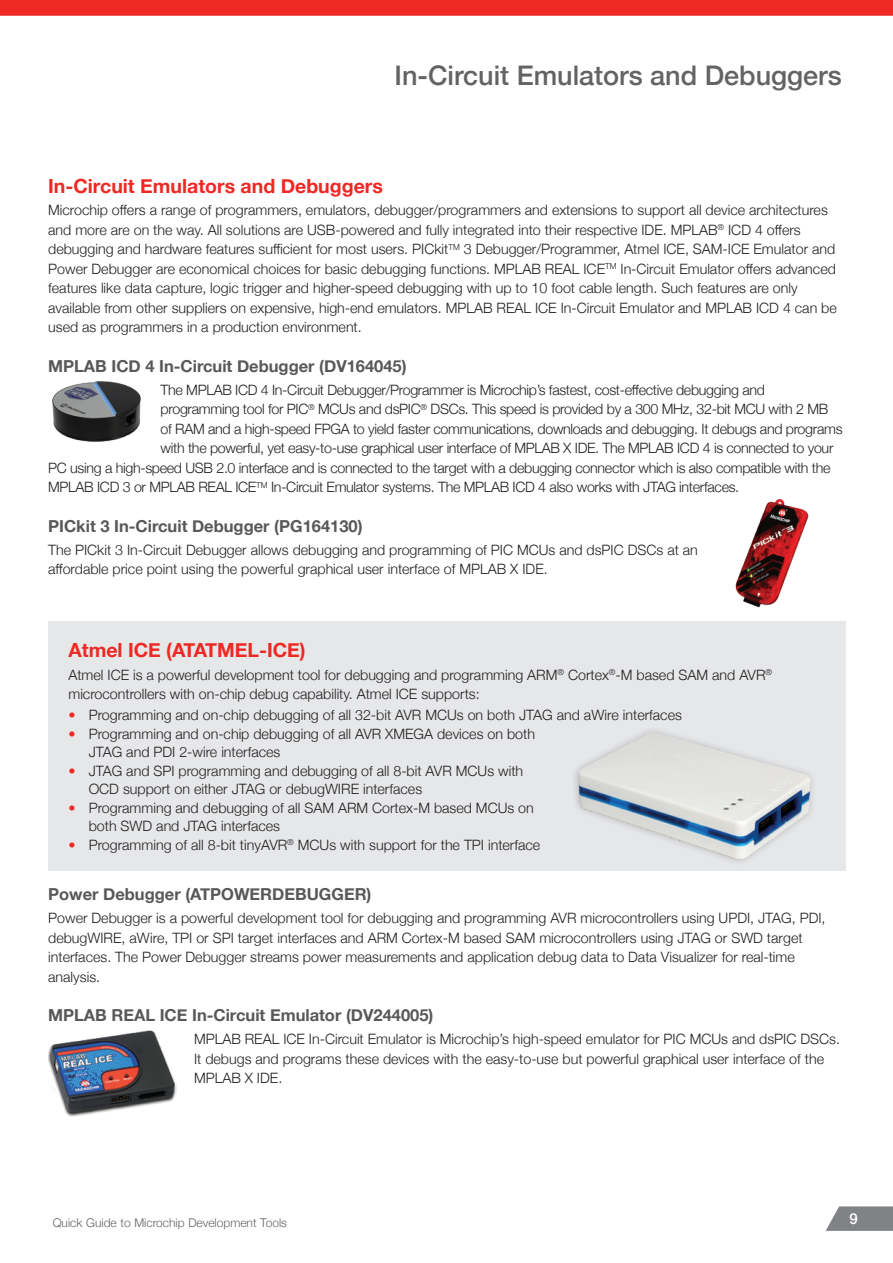
<style>
.page{position:relative;width:893px;height:1263px;background:#fff}
.page>*{position:absolute;margin:0;border:0;box-sizing:border-box;transform-origin:0 0}
.t1{font:500 27px "Helvetica Neue";color:#636366}
.t2{font:700 19.5px "Helvetica Neue";color:#ee2823}
.t3{font:700 16.5px "Helvetica Neue";color:#57585a}
.t4{font:500 15px "Helvetica Neue";color:#fff}
.t5{font:300 14.25px/19.5px "Helvetica Neue";color:#231f20}
.t6{font:300 14.25px "Helvetica Neue";letter-spacing:-.02em;color:#231f20}
.t7{font:300 12px "Helvetica Neue";color:#636366}
.s1{color:#ee2823}
</style>
<div class="page">
<div style="left:0;top:0;width:893px;height:16px;background:#ee2823"></div>
<svg style="left:826px;top:1206px;width:67px;height:25px;background:#8e9093"></svg>
<img style="left:52px;top:381px;width:89px;height:61px">
<img style="left:735px;top:498px;width:74px;height:110px">
<div style="left:48px;top:621px;width:797px;height:249px;background:#e6e7e9"></div>
<img style="left:575px;top:730px;width:237px;height:132px">
<img style="left:48px;top:1030px;width:129px;height:86px">
<h1 class="t1" style="left:395px;top:54px;width:449px">In-Circuit Emulators and Debuggers</h1>
<h2 class="t2" style="left:48px;top:170px;width:336px">In-Circuit Emulators and Debuggers</h2>
<p class="t5" style="left:48px;top:199px;width:790px">Microchip offers a range of programmers, emulators, debugger/programmers and extensions to support all device architectures and more are on the way. All solutions are USB-powered and fully integrated into their respective IDE. MPLAB<sup>®</sup> ICD 4 offers debugging and hardware features sufficient for most users. PICkit<sup>TM</sup> 3 Debugger/Programmer, Atmel ICE, SAM-ICE Emulator and Power Debugger are economical choices for basic debugging functions. MPLAB REAL ICE<sup>TM</sup> In-Circuit Emulator offers advanced features like data capture, logic trigger and higher-speed debugging with up to 10 foot cable length. Such features are only available from other suppliers on expensive, high-end emulators. MPLAB REAL ICE In-Circuit Emulator and MPLAB ICD 4 can be used as programmers in a production environment.</p>
<p class="t3" style="left:48px;top:353px;width:360px">MPLAB ICD 4 In-Circuit Debugger (DV164045)</p>
<p class="t6" style="left:161px;top:378px;width:606px">The MPLAB ICD 4 In-Circuit Debugger/Programmer is Microchip’s fastest, cost-effective debugging and</p>
<p class="t6" style="left:161px;top:398px;width:669px">programming tool for PIC<sup>®</sup> MCUs and dsPIC<sup>®</sup> DSCs. This speed is provided by a 300 MHz, 32-bit MCU with 2 MB</p>
<p class="t6" style="left:161px;top:417px;width:683px">of RAM and a high-speed FPGA to yield faster communications, downloads and debugging. It debugs and programs</p>
<p class="t6" style="left:161px;top:437px;width:674px">with the powerful, yet easy-to-use graphical user interface of MPLAB X IDE. The MPLAB ICD 4 is connected to your</p>
<p class="t6" style="left:48px;top:456px;width:784px">PC using a high-speed USB 2.0 interface and is connected to the target with a debugging connector which is also compatible with the</p>
<p class="t6" style="left:48px;top:476px;width:692px">MPLAB ICD 3 or MPLAB REAL ICE<sup>TM</sup> In-Circuit Emulator systems. The MPLAB ICD 4 also works with JTAG interfaces.</p>
<p class="t3" style="left:48px;top:513px;width:316px">PICkit 3 In-Circuit Debugger (PG164130)</p>
<p class="t5" style="left:48px;top:539px;width:651px">The PICkit 3 In-Circuit Debugger allows debugging and programming of PIC MCUs and dsPIC DSCs at an affordable price point using the powerful graphical user interface of MPLAB X IDE.</p>
<h2 class="t2" style="left:68px;top:635px;width:239px">Atmel ICE (ATATMEL-ICE)</h2>
<p class="t5" style="left:68px;top:664px;width:705px">Atmel ICE is a powerful development tool for debugging and programming ARM<sup>®</sup> Cortex<sup>®</sup>-M based SAM and AVR<sup>® </sup>microcontrollers with on-chip debug capability. Atmel ICE supports:</p>
<p class="t5" style="left:68px;top:704px;width:615px"><span class="s1">•</span> Programming and on-chip debugging of all 32-bit AVR MCUs on both JTAG and aWire interfaces</p>
<p class="t5" style="left:89px;top:723px;width:448px;line-height:18px;text-indent:-20px"><span class="s1">•</span> Programming and on-chip debugging of all AVR XMEGA devices on both<br>JTAG and PDI 2-wire interfaces</p>
<p class="t5" style="left:89px;top:761px;width:436px;line-height:18px;text-indent:-20px"><span class="s1">•</span> JTAG and SPI programming and debugging of all 8-bit AVR MCUs with<br>OCD support on either JTAG or debugWIRE interfaces</p>
<p class="t5" style="left:89px;top:798px;width:447px;line-height:18px;text-indent:-20px"><span class="s1">•</span> Programming and debugging of all SAM ARM Cortex-M based MCUs on both SWD and JTAG interfaces</p>
<p class="t5" style="left:68px;top:834px;width:473px"><span class="s1">•</span> Programming of all 8-bit tinyAVR<sup>®</sup> MCUs with support for the TPI interface</p>
<p class="t3" style="left:48px;top:882px;width:325px">Power Debugger (ATPOWERDEBUGGER)</p>
<p class="t5" style="left:48px;top:907px;width:779px">Power Debugger is a powerful development tool for debugging and programming AVR microcontrollers using UPDI, JTAG, PDI, debugWIRE, aWire, TPI or SPI target interfaces and ARM Cortex-M based SAM microcontrollers using JTAG or SWD target interfaces. The Power Debugger streams power measurements and application debug data to Data Visualizer for real-time analysis.</p>
<p class="t3" style="left:48px;top:1003px;width:387px">MPLAB REAL ICE In-Circuit Emulator (DV244005)</p>
<p class="t5" style="left:194px;top:1028px;width:647px">MPLAB REAL ICE In-Circuit Emulator is Microchip’s high-speed emulator for PIC MCUs and dsPIC DSCs.<br>It debugs and programs these devices with the easy-to-use but powerful graphical user interface of the<br>MPLAB X IDE.</p>
<p class="t7" style="left:53px;top:1213px;width:236px">Quick Guide to Microchip Development Tools</p>
<p class="t4" style="left:850px;top:1206px;width:10px">9</p>
</div>
